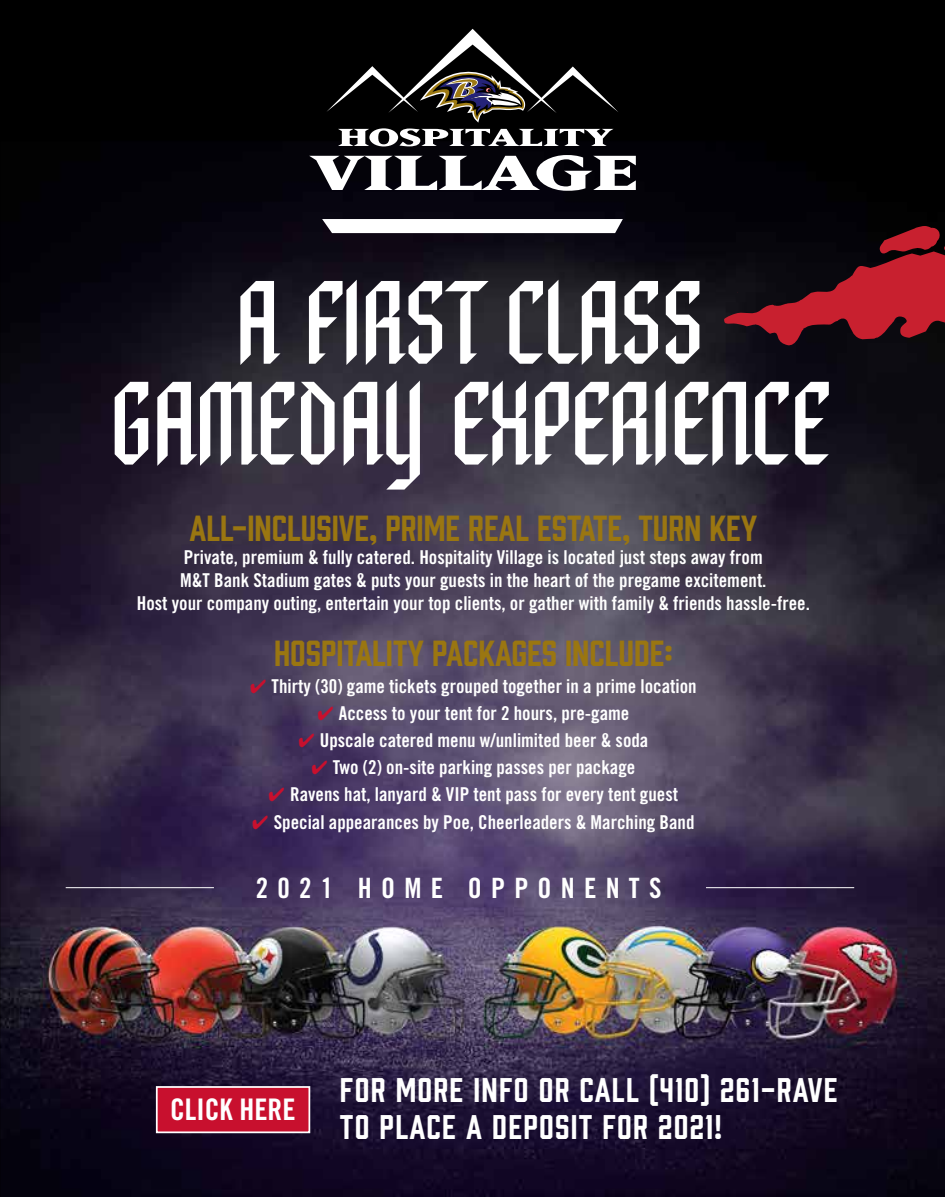
<style>
.page{position:relative;width:945px;height:1197px;background:#fff}
.page>*{position:absolute;margin:0;border:0;box-sizing:border-box;transform-origin:0 0}
.t1{font:107.8px/100.8px "Blak";color:#fff;text-align:center}
.t2{font:33.43px "Prohibition";color:#9a7611}
.t3{font:31.5px/37.8px "Prohibition";letter-spacing:.04em;color:#fff}
.t4{font:29.75px "Trade Gothic LT Std Bd Cn 20";color:#fff}
.t5{font:28px "Trade Gothic LT Std Bd Cn 20";letter-spacing:.33em;color:#fff}
.t6{font:19.07px/22.9px "Trade Gothic LT Std Bd Cn 20";color:#fff;text-align:center}
.s1{color:#c8102e}
</style>
<div class="page">
<img style="left:1px;top:0;width:944px;height:1197px">
<svg style="left:322px;top:219px;width:301px;height:14px"></svg>
<svg style="left:309px;top:155px;width:327px;height:36px"></svg>
<svg style="left:326px;top:29px;width:293px;height:117px;background:#2b2a29"></svg>
<hr style="left:66px;top:887px;width:148px;height:1px;background:#fff">
<hr style="left:706px;top:887px;width:148px;height:1px;background:#fff">
<svg style="left:724px;top:211px;width:221px;height:135px;background:#4f1019"></svg>
<img style="left:0;top:0;width:1px;height:1197px">
<div style="left:156px;top:1086px;width:154px;height:47px;background:#c8102e;border:2px solid #fff"></div>
<h1 class="t1" style="left:113px;top:273px;width:720px">A FIRST CLASS<br>GAMEDAY EXPERIENCE</h1>
<h2 class="t2" style="left:189px;top:505px;width:569px">ALL-INCLUSIVE, PRIME REAL ESTATE, TURN KEY</h2>
<p class="t6" style="left:137px;top:546px;width:675px">Private, premium &amp; fully catered. Hospitality Village is located just steps away from<br>M&amp;T Bank Stadium gates &amp; puts your guests in the heart of the pregame excitement.<br>Host your company outing, entertain your top clients, or gather with family &amp; friends hassle-free.</p>
<h2 class="t2" style="left:274px;top:630px;width:400px">HOSPITALITY PACKAGES INCLUDE:</h2>
<p class="t6" style="left:250px;top:675px;width:448px"><span class="s1">✔</span> Thirty (30) game tickets grouped together in a prime location</p>
<p class="t6" style="left:317px;top:702px;width:313px"><span class="s1">✔</span> Access to your tent for 2 hours, pre-game</p>
<p class="t6" style="left:298px;top:729px;width:352px"><span class="s1">✔</span> Upscale catered menu w/unlimited beer &amp; soda</p>
<p class="t6" style="left:311px;top:756px;width:325px"><span class="s1">✔</span> Two (2) on-site parking passes per package</p>
<p class="t6" style="left:269px;top:783px;width:411px"><span class="s1">✔</span> Ravens hat, lanyard &amp; VIP tent pass for every tent guest</p>
<p class="t6" style="left:252px;top:810px;width:444px"><span class="s1">✔</span> Special appearances by Poe, Cheerleaders &amp; Marching Band</p>
<h3 class="t5" style="left:256px;top:871px;width:407px">2021 HOME OPPONENTS</h3>
<h3 class="t4" style="left:170px;top:1092px;width:127px">CLICK HERE</h3>
<h3 class="t3" style="left:340px;top:1068px;width:499px">FOR MORE INFO OR CALL (410) 261-RAVE<br>TO PLACE A DEPOSIT FOR 2021!</h3>
</div>
